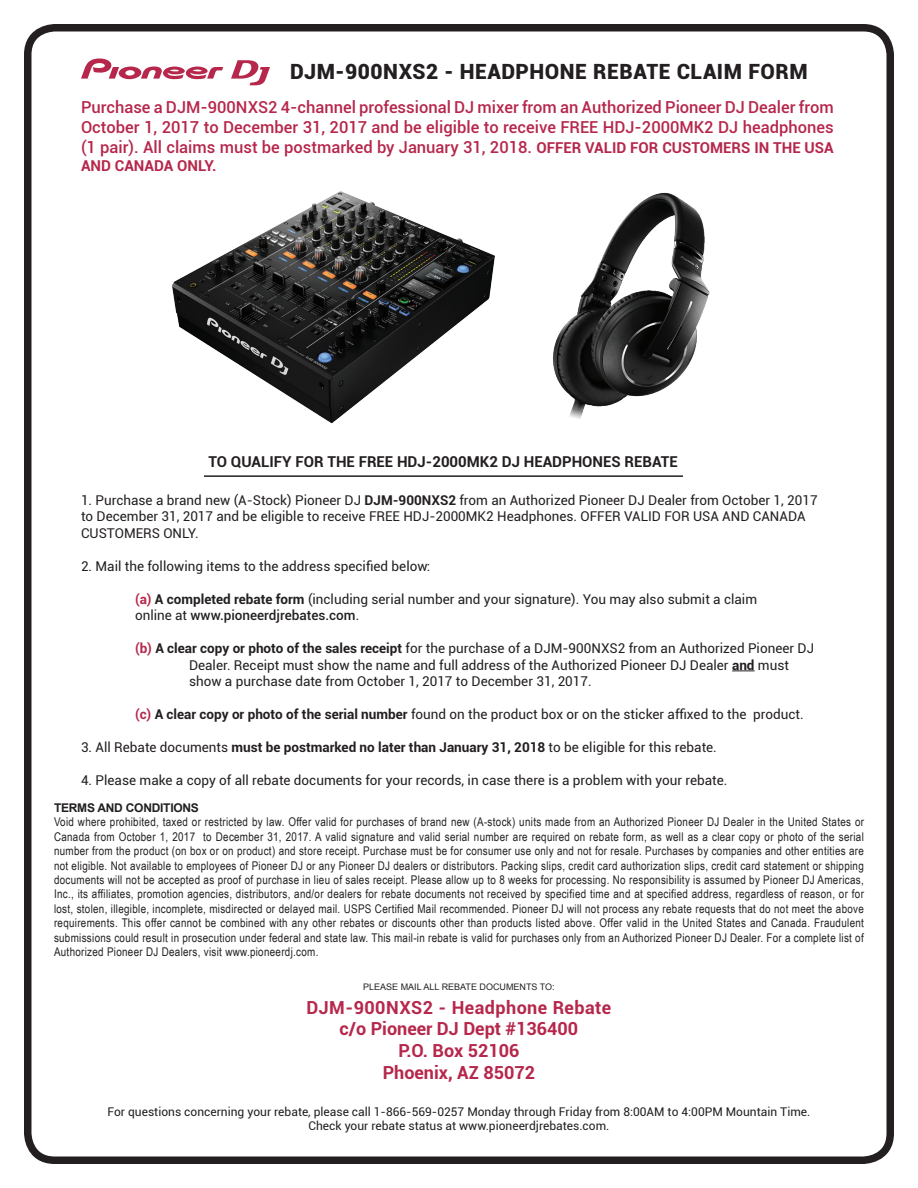
<style>
.page{position:relative;width:918px;height:1188px;background:#fff}
.page>*{position:absolute;margin:0;border:0;box-sizing:border-box;transform-origin:0 0}
.t1{font:900 21px "Roboto";letter-spacing:.025em;color:#231f20}
.t2{font:700 18px "Roboto";color:#b6274b}
.t3{font:700 18px "Roboto";letter-spacing:.025em;color:#b6274b}
.t4{font:500 16.5px/19.8px "Roboto";color:#b6274b;text-align:justify}
.t5{font:700 15px "Roboto";color:#231f20}
.t6{font:700 15px "Roboto";color:#b6274b}
.t7{font:13.5px/16.5px "Roboto";color:#231f20}
.t8{font:12px/14.4px "Arial Narrow";letter-spacing:.025em;color:#231f20;text-align:justify}
.t9{font:12px "Roboto";color:#231f20}
.t10{font:700 12px "Arial";letter-spacing:-.02em;color:#231f20}
.t11{font:9px "Arial";color:#231f20}
.s1{font-weight:700;font-size:15px}
.s2{font-weight:700}
.s3{font-weight:700;color:#b6274b}
.s4{font-weight:500}
</style>
<div class="page">
<div style="left:24px;top:24px;width:870px;height:1140px;border:8px solid #231f20;border-radius:27px"></div>
<svg style="left:732px;top:671px;width:23px;height:1px"></svg>
<hr style="left:204px;top:475px;width:479px;height:2px;background:#231f20">
<img style="left:172px;top:191px;width:323px;height:232px">
<svg style="left:81px;top:59px;width:142px;height:20px"></svg>
<svg style="left:231px;top:60px;width:39px;height:25px"></svg>
<img style="left:553px;top:192px;width:157px;height:227px">
<p class="t1" style="left:290px;top:57px;width:519px">DJM-900NXS2 - HEADPHONE REBATE CLAIM FORM</p>
<p class="t4" style="left:81px;top:97px;width:754px">Purchase a DJM-900NXS2 4-channel professional DJ mixer from an Authorized Pioneer DJ Dealer from October 1, 2017 to December 31, 2017 and be eligible to receive FREE HDJ-2000MK2 DJ headphones (1 pair). All claims must be postmarked by January 31, 2018. <span class="s1">OFFER VALID FOR CUSTOMERS IN THE USA</span></p>
<p class="t6" style="left:81px;top:155px;width:137px">AND CANADA ONLY.</p>
<p class="t5" style="left:208px;top:451px;width:471px">TO QUALIFY FOR THE FREE HDJ-2000MK2 DJ HEADPHONES REBATE</p>
<p class="t7" style="left:81px;top:491px;width:738px">1. Purchase a brand new (A-Stock) Pioneer DJ <span class="s2">DJM-900NXS2</span> from an Authorized Pioneer DJ Dealer from October 1, 2017 to December 31, 2017 and be eligible to receive FREE HDJ-2000MK2 Headphones. OFFER VALID FOR USA AND CANADA<br>CUSTOMERS ONLY.</p>
<p class="t7" style="left:81px;top:557px;width:351px">2. Mail the following items to the address specified below:</p>
<p class="t7" style="left:135px;top:590px;width:624px"><span class="s3">(a)</span> <span class="s2">A completed rebate form</span> (including serial number and your signature). You may also submit a claim online at <span class="s4">www.pioneerdjrebates.com</span>.</p>
<p class="t7" style="left:189px;top:640px;width:627px;text-indent:-54px"><span class="s3">(b)</span> <span class="s2">A clear copy or photo of the sales receipt</span> for the purchase of a DJM-900NXS2 from an Authorized Pioneer DJ<br>Dealer. Receipt must show the name and full address of the Authorized Pioneer DJ Dealer <span class="s2">and</span> must show a purchase date from October 1, 2017 to December 31, 2017.</p>
<p class="t7" style="left:135px;top:706px;width:670px"><span class="s3">(c)</span> <span class="s2">A clear copy or photo of the serial number</span> found on the product box or on the sticker affixed to the product.</p>
<p class="t7" style="left:81px;top:739px;width:637px">3. All Rebate documents <span class="s2">must be postmarked no later than January 31, 2018</span> to be eligible for this rebate.</p>
<p class="t7" style="left:81px;top:772px;width:648px">4. Please make a copy of all rebate documents for your records, in case there is a problem with your rebate.</p>
<p class="t10" style="left:54px;top:800px;width:146px">TERMS AND CONDITIONS</p>
<p class="t8" style="left:54px;top:815px;width:812px">Void where prohibited, taxed or restricted by law. Offer valid for purchases of brand new (A-stock) units made from an Authorized Pioneer DJ Dealer in the United States or Canada from October 1, 2017 to December 31, 2017. A valid signature and valid serial number are required on rebate form, as well as a clear copy or photo of the serial number from the product (on box or on product) and store receipt. Purchase must be for consumer use only and not for resale. Purchases by companies and other entities are not eligible. Not available to employees of Pioneer DJ or any Pioneer DJ dealers or distributors. Packing slips, credit card authorization slips, credit card statement or shipping documents will not be accepted as proof of purchase in lieu of sales receipt. Please allow up to 8 weeks for processing. No responsibility is assumed by Pioneer DJ Americas, Inc., its affiliates, promotion agencies, distributors, and/or dealers for rebate documents not received by specified time and at specified address, regardless of reason, or for lost, stolen, illegible, incomplete, misdirected or delayed mail. USPS Certified Mail recommended. Pioneer DJ will not process any rebate requests that do not meet the above requirements. This offer cannot be combined with any other rebates or discounts other than products listed above. Offer valid in the United States and Canada. Fraudulent submissions could result in prosecution under federal and state law. This mail-in rebate is valid for purchases only from an Authorized Pioneer DJ Dealer. For a complete list of Authorized Pioneer DJ Dealers, visit www.pioneerdj.com.</p>
<p class="t11" style="left:363px;top:981px;width:193px">PLEASE MAIL ALL REBATE DOCUMENTS TO:</p>
<p class="t3" style="left:307px;top:995px;width:306px">DJM-900NXS2 - Headphone Rebate</p>
<p class="t2" style="left:340px;top:1016px;width:240px">c/o Pioneer DJ Dept #136400</p>
<p class="t2" style="left:398px;top:1038px;width:122px">P.O. Box 52106</p>
<p class="t2" style="left:383px;top:1059px;width:154px">Phoenix, AZ 85072</p>
<p class="t9" style="left:108px;top:1103px;width:704px">For questions concerning your rebate, please call 1-866-569-0257 Monday through Friday from 8:00AM to 4:00PM Mountain Time.</p>
<p class="t9" style="left:309px;top:1118px;width:302px">Check your rebate status at www.pioneerdjrebates.com.</p>
</div>
